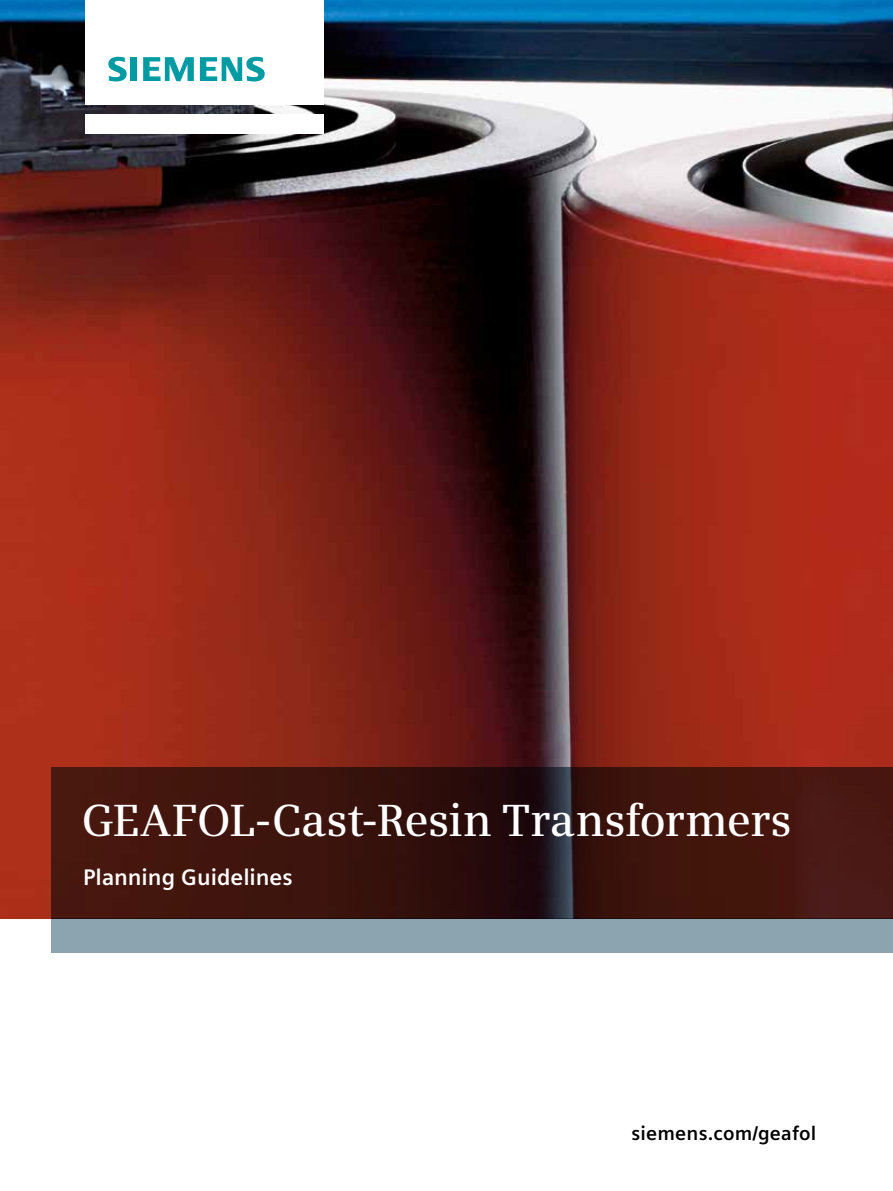
<style>
.page{position:relative;width:893px;height:1191px;background:#fff}
.page>*{position:absolute;margin:0;border:0;box-sizing:border-box;transform-origin:0 0}
.t1{font:600 45px "Siemens Serif";letter-spacing:-.015em;color:#fff}
.t2{font:700 22.5px "Siemens Sans";color:#fff}
.t3{font:700 19.5px "Siemens Sans";letter-spacing:.01em;color:#000}
</style>
<div class="page">
<img style="left:0;top:0;width:893px;height:918px">
<div style="left:51px;top:767px;width:842px;height:151px;background:#4a1915"></div>
<div style="left:51px;top:918px;width:842px;height:34px;background:#8ca3b0"></div>
<svg style="left:51px;top:334px;width:765px;height:584px"></svg>
<div style="left:85px;top:114px;width:238px;height:19px;background:#fff"></div>
<div style="left:85px;top:0;width:238px;height:105px;background:#fff"></div>
<svg style="left:108px;top:57px;width:19px;height:24px"></svg>
<div style="left:130px;top:57px;width:7px;height:24px;background:#009ba3"></div>
<svg style="left:143px;top:57px;width:51px;height:24px"></svg>
<svg style="left:200px;top:57px;width:65px;height:24px"></svg>
<p class="t1" style="left:82px;top:794px;width:712px">GEAFOL-Cast-Resin Transformers</p>
<p class="t2" style="left:83px;top:864px;width:211px">Planning Guidelines</p>
<p class="t3" style="left:631px;top:1122px;width:186px">siemens.com/geafol</p>
</div>
